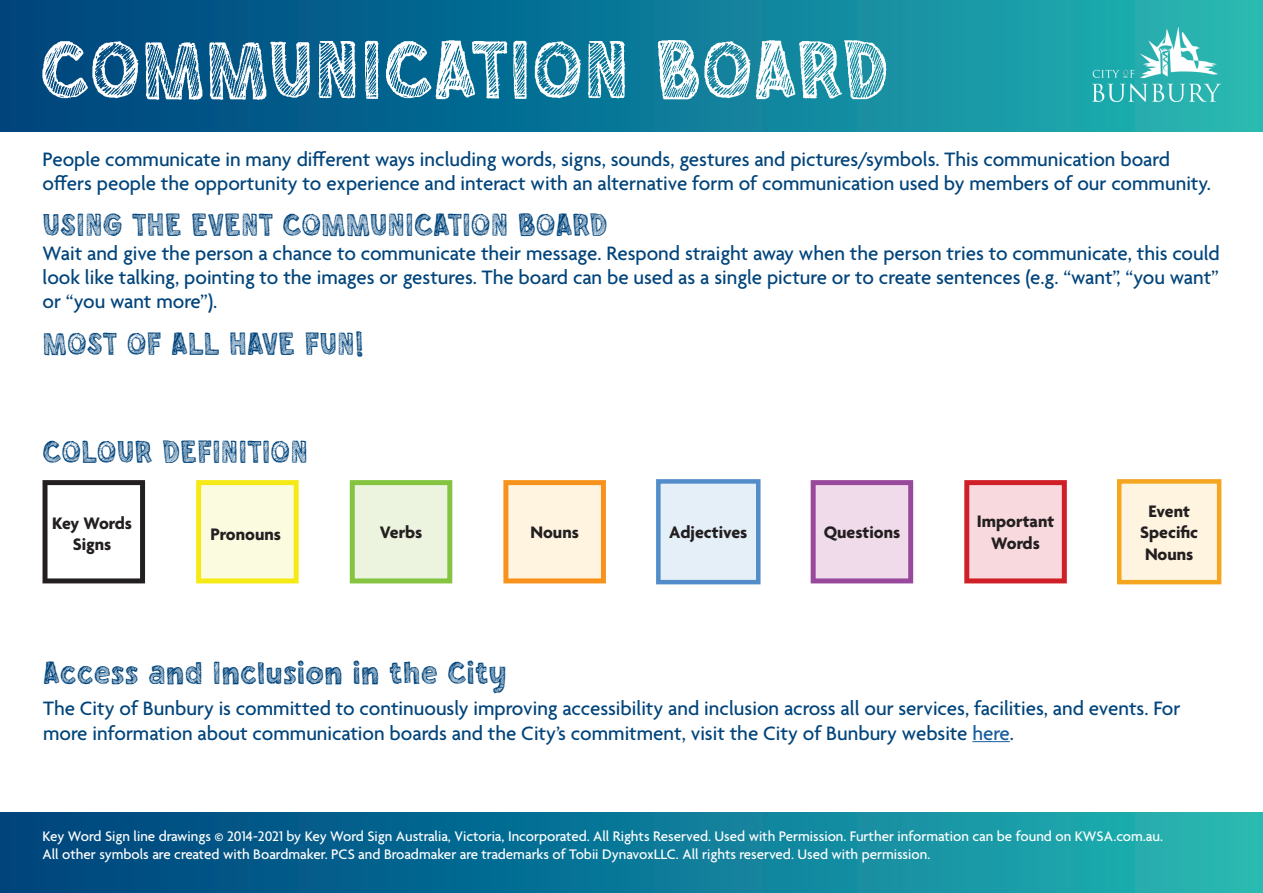
<style>
.page{position:relative;width:1263px;height:893px;background:#fff}
.page>*{position:absolute;margin:0;border:0;box-sizing:border-box;transform-origin:0 0}
.t1{font:102px "Chalkboy";color:#fff}
.t2{font:39px "Chalkboy";color:#00447b}
.t3{font:500 21px/24px "Agenda";color:#00447b}
.t4{font:700 18px/21.6px "Agenda";color:#231f20;text-align:center}
.t5{font:500 15px/18px "Agenda";color:#fff}
.s1{color:#175d9e}
</style>
<div class="page">
<div style="left:0;top:0;width:1263px;height:131px;background:linear-gradient(to right,#003f7c,#24b5b3)"></div>
<div style="left:0;top:813px;width:1263px;height:80px;background:linear-gradient(to right,#003f7c,#24b5b3)"></div>
<img style="left:1092px;top:28px;width:128px;height:74px">
<svg style="left:350px;top:480px;width:102px;height:103px;background:#d9ebc2"></svg>
<svg style="left:964px;top:480px;width:103px;height:103px;background:#f0b7bd"></svg>
<svg style="left:811px;top:480px;width:102px;height:103px;background:#e0c1dc"></svg>
<svg style="left:196px;top:480px;width:103px;height:103px;background:#f9f7bb"></svg>
<svg style="left:503px;top:480px;width:103px;height:103px;background:#fce2bd"></svg>
<div style="left:1119px;top:481px;width:100px;height:101px;background:#fef4e0"></div>
<div style="left:1117px;top:479px;width:104px;height:105px;border:4px solid #f5a621"></div>
<div style="left:658px;top:481px;width:100px;height:101px;background:#e4eff8"></div>
<div style="left:656px;top:479px;width:104px;height:105px;border:4px solid #528cc9"></div>
<svg style="left:43px;top:480px;width:102px;height:103px"></svg>
<hr style="left:972px;top:741px;width:38px;height:1px;background:#175d9e">
<h1 class="t1" style="left:40px;top:19px;width:851px">COMMUNICATION BOARD</h1>
<p class="t3" style="left:43px;top:148px;width:1170px">People communicate in many different ways including words, signs, sounds, gestures and pictures/symbols. This communication board offers people the opportunity to experience and interact with an alternative form of communication used by members of our community.</p>
<h2 class="t2" style="left:43px;top:206px;width:567px">USING THE EVENT COMMUNICATION BOARD</h2>
<p class="t3" style="left:43px;top:243px;width:1179px;text-align:justify">Wait and give the person a chance to communicate their message. Respond straight away when the person tries to communicate, this could look like talking, pointing to the images or gestures. The board can be used as a single picture or to create sentences (e.g. “want”, “you want” or “you want more”).</p>
<h2 class="t2" style="left:43px;top:324px;width:323px">MOST OF ALL HAVE FUN!</h2>
<h2 class="t2" style="left:43px;top:432px;width:267px">COLOUR DEFINITION</h2>
<p class="t4" style="left:52px;top:513px;width:82px">Key Words<br>Signs</p>
<p class="t4" style="left:380px;top:523px;width:44px">Verbs</p>
<p class="t4" style="left:977px;top:512px;width:79px">Important<br>Words</p>
<p class="t4" style="left:669px;top:523px;width:80px">Adjectives</p>
<p class="t4" style="left:210px;top:524px;width:72px">Pronouns</p>
<p class="t4" style="left:530px;top:523px;width:50px">Nouns</p>
<p class="t4" style="left:824px;top:523px;width:78px">Questions</p>
<h2 class="t2" style="left:43px;top:653px;width:465px">Access and Inclusion in the City</h2>
<p class="t4" style="left:1140px;top:501px;width:60px">Event<br>Specific<br>Nouns</p>
<p class="t3" style="left:43px;top:697px;width:1138px;line-height:25.2px">The City of Bunbury is committed to continuously improving accessibility and inclusion across all our services, facilities, and events. For more information about communication boards and the City’s commitment, visit the City of Bunbury website <span class="s1">here</span>.</p>
<p class="t5" style="left:43px;top:828px;width:1122px">Key Word Sign line drawings © 2014-2021 by Key Word Sign Australia, Victoria, Incorporated. All Rights Reserved. Used with Permission. Further information can be found on KWSA.com.au.<br>All other symbols are created with Boardmaker. PCS and Broadmaker are trademarks of Tobii DynavoxLLC. All rights reserved. Used with permission.</p>
</div>
